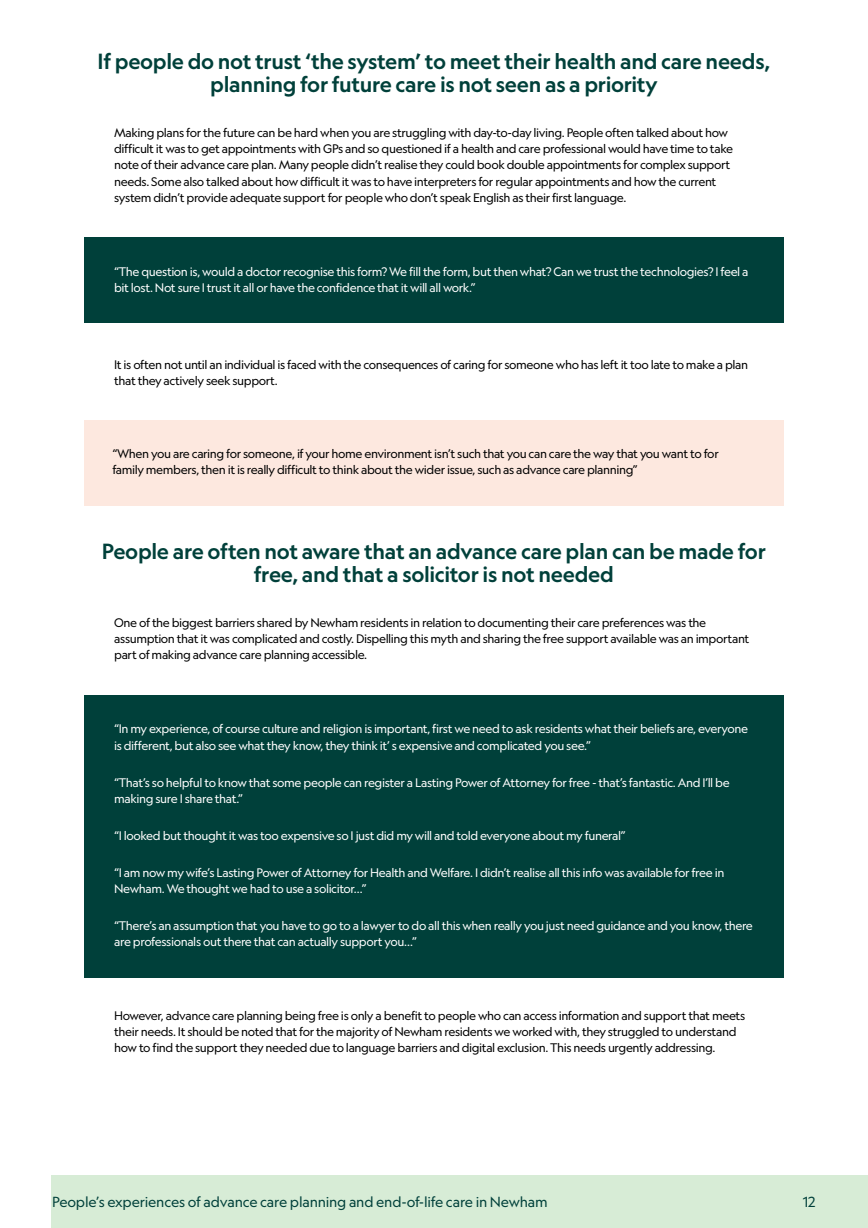
<style>
.page{position:relative;width:868px;height:1228px;background:#fff}
.page>*{position:absolute;margin:0;border:0;box-sizing:border-box;transform-origin:0 0}
.t1{font:500 21px/23.1px "Geograph";letter-spacing:-.015em;color:#00403a;text-align:center}
.t2{font:14px "Geograph";letter-spacing:-.015em;color:#00403a}
.t3{font:11.9px/16.1px "Geograph";letter-spacing:-.035em;color:#000}
.t4{font:11.9px/16.1px "Geograph";letter-spacing:-.035em;color:#fff}
</style>
<div class="page">
<div style="left:51px;top:1175px;width:817px;height:53px;background:#d7ecd6"></div>
<div style="left:84px;top:237px;width:700px;height:86px;background:#00403a"></div>
<div style="left:84px;top:420px;width:700px;height:86px;background:#fde8df"></div>
<div style="left:84px;top:695px;width:700px;height:282px;background:#00403a"></div>
<h1 class="t1" style="left:98px;top:49px;width:674px">If people do not trust ‘the system’ to meet their health and care needs, planning for future care is not seen as a priority</h1>
<p class="t3" style="left:114px;top:125px;width:621px">Making plans for the future can be hard when you are struggling with day-to-day living. People often talked about how difficult it was to get appointments with GPs and so questioned if a health and care professional would have time to take note of their advance care plan. Many people didn’t realise they could book double appointments for complex support needs. Some also talked about how difficult it was to have interpreters for regular appointments and how the current system didn’t provide adequate support for people who don’t speak English as their first language.</p>
<p class="t4" style="left:114px;top:263px;width:636px">“The question is, would a doctor recognise this form? We fill the form, but then what? Can we trust the technologies? I feel a bit lost. Not sure I trust it all or have the confidence that it will all work.”</p>
<p class="t3" style="left:114px;top:356px;width:636px">It is often not until an individual is faced with the consequences of caring for someone who has left it too late to make a plan that they actively seek support.</p>
<p class="t3" style="left:112px;top:446px;width:608px">“When you are caring for someone, if your home environment isn’t such that you can care the way that you want to for family members, then it is really difficult to think about the wider issue, such as advance care planning”</p>
<h1 class="t1" style="left:102px;top:539px;width:666px">People are often not aware that an advance care plan can be made for free, and that a solicitor is not needed</h1>
<p class="t3" style="left:114px;top:615px;width:637px">One of the biggest barriers shared by Newham residents in relation to documenting their care preferences was the assumption that it was complicated and costly. Dispelling this myth and sharing the free support available was an important part of making advance care planning accessible.</p>
<p class="t4" style="left:114px;top:721px;width:636px">“In my experience, of course culture and religion is important, first we need to ask residents what their beliefs are, everyone is different, but also see what they know, they think it’ s expensive and complicated you see.”</p>
<p class="t4" style="left:114px;top:774px;width:617px">“That’s so helpful to know that some people can register a Lasting Power of Attorney for free - that’s fantastic. And I’ll be making sure I share that.”</p>
<p class="t4" style="left:114px;top:827px;width:513px">“I looked but thought it was too expensive so I just did my will and told everyone about my funeral”</p>
<p class="t4" style="left:114px;top:864px;width:612px">“I am now my wife’s Lasting Power of Attorney for Health and Welfare. I didn’t realise all this info was available for free in<br>Newham. We thought we had to use a solicitor…”</p>
<p class="t4" style="left:114px;top:917px;width:640px">“There’s an assumption that you have to go to a lawyer to do all this when really you just need guidance and you know, there are professionals out there that can actually support you…”</p>
<p class="t3" style="left:114px;top:1008px;width:633px">However, advance care planning being free is only a benefit to people who can access information and support that meets their needs. It should be noted that for the majority of Newham residents we worked with, they struggled to understand how to find the support they needed due to language barriers and digital exclusion. This needs urgently addressing.</p>
<p class="t2" style="left:52px;top:1193px;width:497px">People’s experiences of advance care planning and end-of-life care in Newham</p>
<p class="t2" style="left:803px;top:1193px;width:14px">12</p>
</div>
